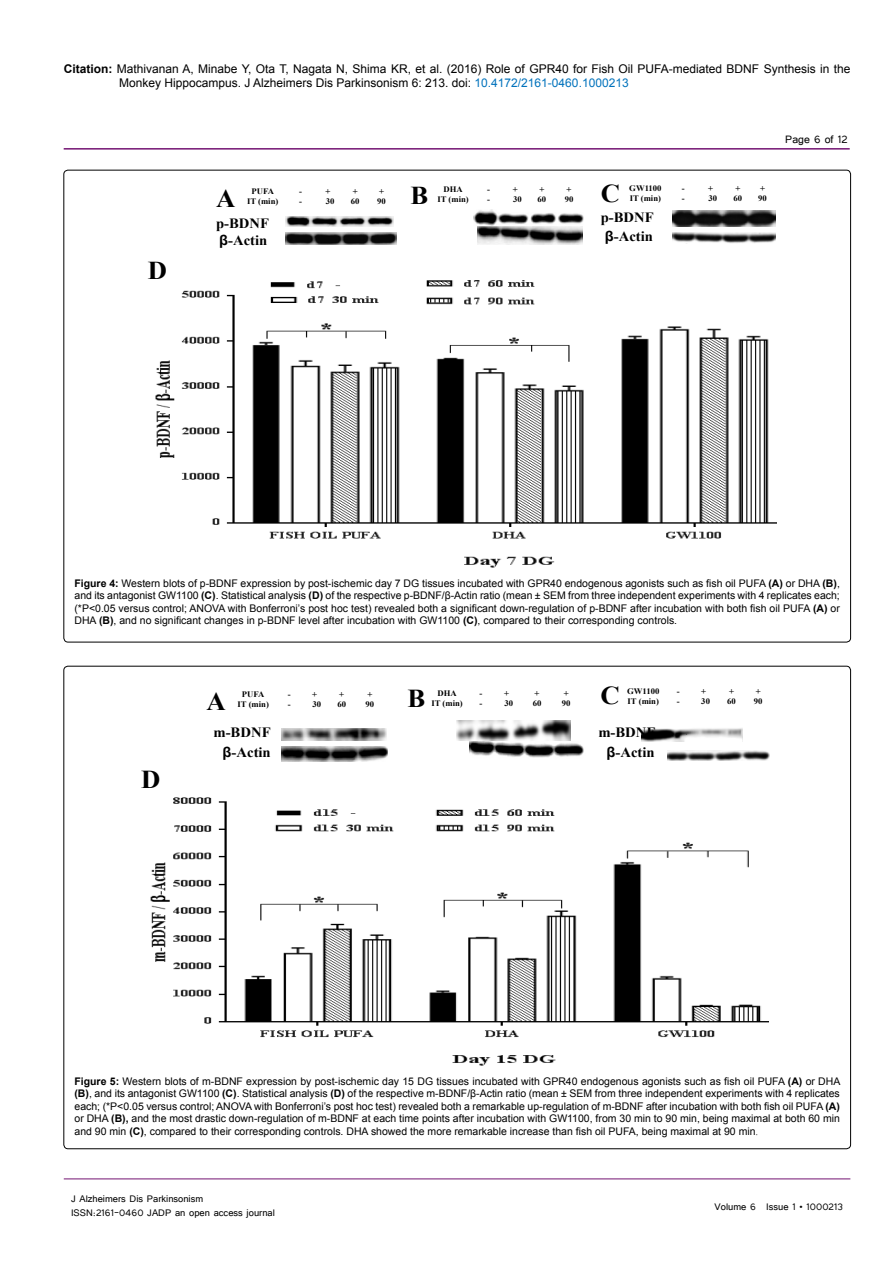
<style>
.page{position:relative;width:893px;height:1263px;background:#fff}
.page>*{position:absolute;margin:0;border:0;box-sizing:border-box;transform-origin:0 0}
.t1{font:700 25.8px "Times New Roman";color:#000;scale:1.04 1}
.t2{font:700 25.65px "Times New Roman";color:#000;scale:1.04 1}
.t3{font:700 14.1px "Times New Roman";color:#000;scale:1.04 1}
.t4{font:13.5px "Tunga";color:#000}
.t5{font:12px/14.4px "Arial";color:#000}
.t6{font:12px/14.4px "Tunga";color:#000}
.t7{font:10.5px/12.6px "Arial";color:#000;text-align:justify}
.t8{font:700 8.4px "Times New Roman";color:#000;scale:1.04 1}
.s1{font-weight:700}
.s2{color:#0072bc}
.s3{font-family:"Arial"}
.s4{font-family:"Times New Roman"}
</style>
<div class="page">
<hr style="left:64px;top:148px;width:786px;height:2px;background:#741472">
<hr style="left:64px;top:1179px;width:786px;height:1px;background:#741472">
<img style="left:286px;top:216px;width:107px;height:11px">
<img style="left:474px;top:210px;width:110px;height:15px">
<img style="left:672px;top:210px;width:103px;height:16px">
<img style="left:286px;top:232px;width:111px;height:12px">
<img style="left:478px;top:227px;width:105px;height:17px">
<img style="left:672px;top:232px;width:103px;height:12px">
<img style="left:155px;top:280px;width:621px;height:288px">
<img style="left:281px;top:729px;width:106px;height:11px">
<img style="left:457px;top:720px;width:114px;height:20px">
<img style="left:641px;top:728px;width:101px;height:14px">
<img style="left:281px;top:747px;width:107px;height:14px">
<img style="left:469px;top:742px;width:115px;height:16px">
<img style="left:668px;top:751px;width:102px;height:9px">
<img style="left:150px;top:797px;width:618px;height:269px">
<p class="t5" style="left:119px;top:61px;width:733px;text-indent:-55px"><span class="s1">Citation:</span> Mathivanan A, Minabe Y, Ota T, Nagata N, Shima KR, et al. (2016) Role of GPR40 for Fish Oil PUFA-mediated BDNF Synthesis in the<br>Monkey Hippocampus. J Alzheimers Dis Parkinsonism 6: 213. doi: <span class="s2">10.4172/2161-0460.1000213</span></p>
<p class="t2" style="left:148px;top:253px;width:20px">D</p>
<p class="t2" style="left:216px;top:180px;width:20px">A</p>
<p class="t8" style="left:247px;top:195px;width:32px">IT (min)</p>
<p class="t8" style="left:299px;top:195px;width:4px">-</p>
<p class="t8" style="left:326px;top:195px;width:10px">30</p>
<p class="t8" style="left:351px;top:195px;width:10px">60</p>
<p class="t8" style="left:377px;top:195px;width:10px">90</p>
<p class="t2" style="left:410px;top:177px;width:19px">B</p>
<p class="t2" style="left:601px;top:176px;width:20px">C</p>
<p class="t3" style="left:216px;top:213px;width:52px">p-BDNF</p>
<p class="t3" style="left:601px;top:207px;width:52px">p-BDNF</p>
<p class="t3" style="left:219px;top:230px;width:48px"><span class="s3">β</span>-Actin</p>
<p class="t3" style="left:605px;top:226px;width:48px"><span class="s3">β</span>-Actin</p>
<p class="t8" style="left:629px;top:182px;width:32px">GW1100</p>
<p class="t8" style="left:682px;top:182px;width:4px">-</p>
<p class="t8" style="left:708px;top:182px;width:6px">+</p>
<p class="t8" style="left:735px;top:182px;width:6px">+</p>
<p class="t8" style="left:760px;top:182px;width:6px">+</p>
<p class="t8" style="left:630px;top:192px;width:32px">IT (min)</p>
<p class="t8" style="left:682px;top:192px;width:4px">-</p>
<p class="t8" style="left:708px;top:192px;width:10px">30</p>
<p class="t8" style="left:733px;top:192px;width:10px">60</p>
<p class="t8" style="left:758px;top:192px;width:10px">90</p>
<p class="t8" style="left:444px;top:184px;width:20px">DHA</p>
<p class="t8" style="left:487px;top:184px;width:4px">-</p>
<p class="t8" style="left:513px;top:184px;width:6px">+</p>
<p class="t8" style="left:539px;top:184px;width:6px">+</p>
<p class="t8" style="left:567px;top:184px;width:6px">+</p>
<p class="t8" style="left:437px;top:193px;width:32px">IT (min)</p>
<p class="t8" style="left:487px;top:193px;width:4px">-</p>
<p class="t8" style="left:513px;top:193px;width:10px">30</p>
<p class="t8" style="left:538px;top:193px;width:10px">60</p>
<p class="t8" style="left:565px;top:193px;width:10px">90</p>
<p class="t8" style="left:252px;top:185px;width:23px">PUFA</p>
<p class="t8" style="left:299px;top:185px;width:4px">-</p>
<p class="t8" style="left:325px;top:185px;width:6px">+</p>
<p class="t8" style="left:353px;top:185px;width:6px">+</p>
<p class="t8" style="left:379px;top:185px;width:6px">+</p>
<p class="t4" style="left:785px;top:131px;width:64px">Page 6 of 12</p>
<p class="t7" style="left:74px;top:577px;width:767px"><span class="s1">Figure 4:</span> Western blots of p-BDNF expression by post-ischemic day 7 DG tissues incubated with GPR40 endogenous agonists such as fish oil PUFA <span class="s1">(A)</span> or DHA <span class="s1">(B)</span>, and its antagonist GW1100 <span class="s1">(C)</span>. Statistical analysis <span class="s1">(D)</span> of the respective p-BDNF/β-Actin ratio (mean ± SEM from three independent experiments with 4 replicates each; (*P&lt;0.05 versus control; ANOVA with Bonferroni’s post hoc test) revealed both a significant down-regulation of p-BDNF after incubation with both fish oil PUFA <span class="s1">(A)</span> or DHA <span class="s1">(B)</span>, and no significant changes in p-BDNF level after incubation with GW1100 <span class="s1">(C)</span>, compared to their corresponding controls.</p>
<p class="t1" style="left:141px;top:762px;width:20px">D</p>
<p class="t1" style="left:600px;top:677px;width:20px">C</p>
<p class="t8" style="left:627px;top:686px;width:33px">GW1100</p>
<p class="t8" style="left:677px;top:686px;width:4px">-</p>
<p class="t8" style="left:701px;top:686px;width:6px">+</p>
<p class="t8" style="left:729px;top:686px;width:6px">+</p>
<p class="t8" style="left:756px;top:686px;width:6px">+</p>
<p class="t8" style="left:627px;top:695px;width:32px">IT (min)</p>
<p class="t8" style="left:677px;top:695px;width:4px">-</p>
<p class="t8" style="left:701px;top:695px;width:10px">30</p>
<p class="t8" style="left:727px;top:695px;width:10px">60</p>
<p class="t8" style="left:754px;top:695px;width:10px">90</p>
<p class="t8" style="left:437px;top:687px;width:20px">DHA</p>
<p class="t8" style="left:479px;top:687px;width:4px">-</p>
<p class="t8" style="left:504px;top:687px;width:6px">+</p>
<p class="t8" style="left:535px;top:687px;width:6px">+</p>
<p class="t8" style="left:564px;top:687px;width:6px">+</p>
<p class="t1" style="left:206px;top:684px;width:20px">A</p>
<p class="t1" style="left:407px;top:680px;width:19px">B</p>
<p class="t8" style="left:431px;top:697px;width:32px">IT (min)</p>
<p class="t8" style="left:479px;top:697px;width:4px">-</p>
<p class="t8" style="left:504px;top:697px;width:10px">30</p>
<p class="t8" style="left:533px;top:697px;width:10px">60</p>
<p class="t8" style="left:562px;top:697px;width:10px">90</p>
<p class="t3" style="left:213px;top:722px;width:57px">m-BDNF</p>
<p class="t3" style="left:598px;top:722px;width:57px">m-BDNF</p>
<p class="t3" style="left:223px;top:742px;width:48px"><span class="s3">β</span>-Actin</p>
<p class="t3" style="left:606px;top:743px;width:48px"><span class="s3">β</span>-Actin</p>
<p class="t8" style="left:242px;top:688px;width:23px">PUFA</p>
<p class="t8" style="left:288px;top:688px;width:4px">-</p>
<p class="t8" style="left:312px;top:688px;width:6px">+</p>
<p class="t8" style="left:339px;top:688px;width:6px">+</p>
<p class="t8" style="left:367px;top:688px;width:6px">+</p>
<p class="t8" style="left:237px;top:699px;width:32px">IT (min)</p>
<p class="t8" style="left:288px;top:699px;width:4px">-</p>
<p class="t8" style="left:312px;top:699px;width:10px">30</p>
<p class="t8" style="left:337px;top:699px;width:10px">60</p>
<p class="t8" style="left:366px;top:699px;width:10px">90</p>
<p class="t7" style="left:74px;top:1075px;width:767px"><span class="s1">Figure 5:</span> Western blots of m-BDNF expression by post-ischemic day 15 DG tissues incubated with GPR40 endogenous agonists such as fish oil PUFA <span class="s1">(A)</span> or DHA <span class="s1">(B)</span>, and its antagonist GW1100 <span class="s1">(C)</span>. Statistical analysis <span class="s1">(D)</span> of the respective m-BDNF/β-Actin ratio (mean ± SEM from three independent experiments with 4 replicates each; (*P&lt;0.05 versus control; ANOVA with Bonferroni’s post hoc test) revealed both a remarkable up-regulation of m-BDNF after incubation with both fish oil PUFA <span class="s1">(A) </span>or DHA <span class="s1">(B),</span> and the most drastic down-regulation of m-BDNF at each time points after incubation with GW1100, from 30 min to 90 min, being maximal at both 60 min and 90 min <span class="s1">(C)</span>, compared to their corresponding controls. DHA showed the more remarkable increase than fish oil PUFA, being maximal at 90 min<span class="s4">.</span></p>
<p class="t6" style="left:71px;top:1190px;width:205px">J Alzheimers Dis Parkinsonism<br>ISSN:2161-0460 JADP an open access journal</p>
<p class="t6" style="left:714px;top:1199px;width:130px">Volume 6 Issue 1 • 1000213</p>
</div>
